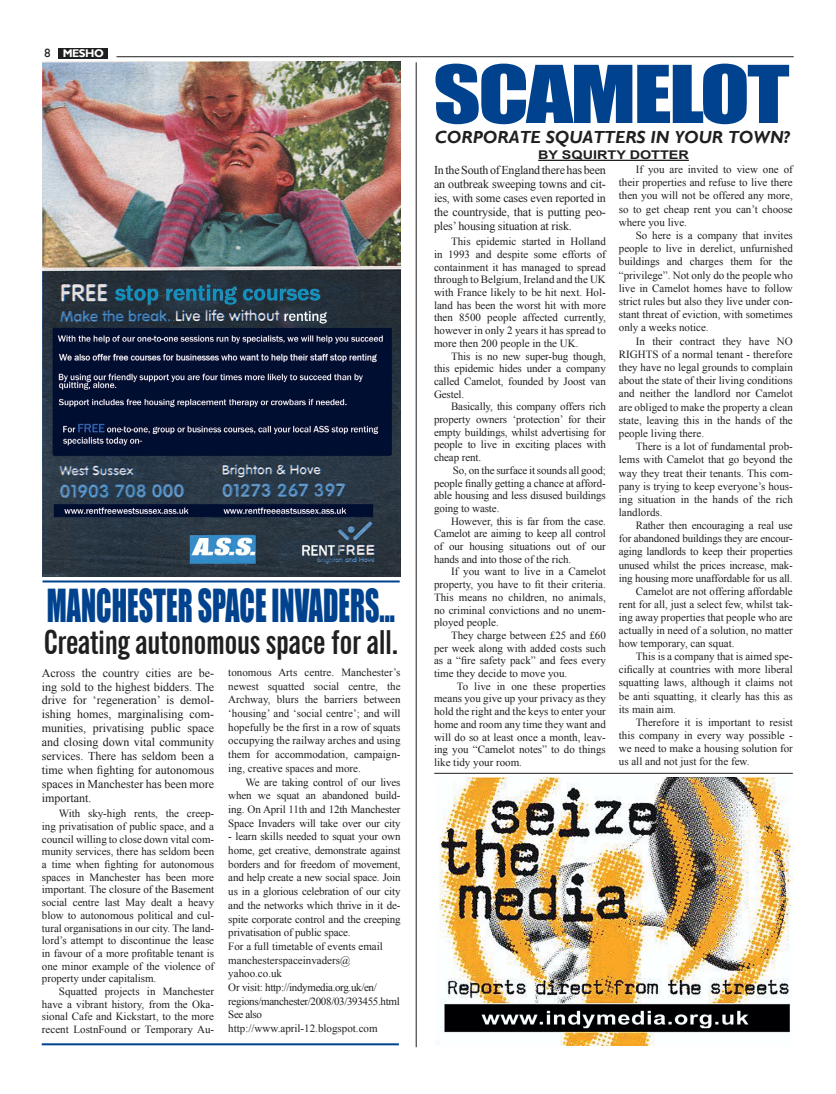
<style>
.page{position:relative;width:836px;height:1094px;background:#fff}
.page>*{position:absolute;margin:0;border:0;box-sizing:border-box;transform-origin:0 0}
.t1{font:73.6px "Impact";letter-spacing:-.03em;color:#00428e;scale:1.25 1}
.t2{font:41.8px "Impact";color:#00428e;scale:.67 1}
.t3{font:700 extra-condensed 33.2px "News Gothic BT";letter-spacing:-.015em;color:#201f20}
.t4{font:italic 700 17.5px "Gill Sans";color:#201f20}
.t5{font:12px/13.9px "Times New Roman";letter-spacing:-.005em;color:#201f20;text-align:justify}
.t6{font:700 12px "Arial";color:#201f20;scale:1.2 1}
.t7{font:700 11.2px "Gill Sans";letter-spacing:-.04em;color:#fff}
.t8{font:11px/12.7px "Times New Roman";color:#201f20;text-align:justify}
.s1{font-weight:400;font-size:12px;color:#201f20}
.s2{font-style:inherit}
</style>
<div class="page">
<div style="left:59px;top:48px;width:49px;height:10px;background:#201f20"></div>
<hr style="left:416px;top:62px;width:1px;height:985px;background:#201f20">
<hr style="left:538px;top:160px;width:151px;height:1px;background:#201f20">
<img style="left:42px;top:62px;width:359px;height:514px">
<hr style="left:434px;top:773px;width:359px;height:1px;background:#201f20">
<hr style="left:117px;top:56px;width:677px;height:1px;background:#201f20">
<hr style="left:43px;top:580px;width:357px;height:2px;background:#00428e">
<hr style="left:42px;top:1043px;width:357px;height:2px;background:#00428e">
<img style="left:435px;top:777px;width:358px;height:269px">
<p class="t7" style="left:45px;top:46px;width:61px"><span class="s1">8</span> MESHO</p>
<h2 class="t2" style="left:47px;top:580px;width:521px">MANCHESTER SPACE INVADERS...</h2>
<h3 class="t3" style="left:44px;top:622px;width:356px">Creating autonomous space for all.</h3>
<p class="t5" style="left:42px;top:666px;width:174px">Across the country cities are be&shy;ing sold to the highest bidders. The drive for ëregenerationí is demol&shy;ishing homes, marginalising com&shy;munities, privatising public space and closing down vital community services. There has seldom been a time when <span class="s2">fi</span>ghting for autonomous spaces in Manchester has been more important.</p>
<p class="t8" style="left:42px;top:807px;width:174px;text-indent:17px">With sky-high rents, the creep&shy;ing privatisation of public space, and a council willing to close down vital com&shy;munity services, there has seldom been a time when <span class="s2">fi</span>ghting for autonomous spaces in Manchester has been more important. The closure of the Basement social centre last May dealt a heavy blow to autonomous political and cul&shy;tural organisations in our city. The land&shy;lordís attempt to discontinue the lease in favour of a more pro<span class="s2">fi</span>table tenant is one minor example of the violence of property under capitalism.</p>
<p class="t8" style="left:42px;top:985px;width:174px;text-indent:17px">Squatted projects in Manchester have a vibrant history, from the Oka&shy;sional Cafe and Kickstart, to the more recent LostnFound or Temporary Au-</p>
<p class="t8" style="left:228px;top:665px;width:174px;line-height:13.7px">tonomous Arts centre. Manchesterís newest squatted social centre, the Archway, blurs the barriers between ëhousingí and ësocial centreí; and will hopefully be the <span class="s2">fi</span>rst in a row of squats occupying the railway arches and using them for accommodation, campaign&shy;ing, creative spaces and more.</p>
<p class="t8" style="left:228px;top:775px;width:174px;line-height:13.7px;text-indent:17px">We are taking control of our lives when we squat an abandoned build&shy;ing. On April 11th and 12th Manchester Space Invaders will take over our city</p>
<p class="t8" style="left:228px;top:830px;width:174px;line-height:13.7px;text-align:left">- learn skills needed to squat your own home, get creative, demonstrate against borders and for freedom of movement, and help create a new social space. Join us in a glorious celebration of our city and the networks which thrive in it de&shy;spite corporate control and the creeping privatisation of public space.<br>For a full timetable of events email manchesterspaceinvaders@ yahoo.co.uk<br>Or visit: http://indymedia.org.uk/en/ regions/manchester/2008/03/393455.html See also http://www.april-12.blogspot.com</p>
<h1 class="t1" style="left:433px;top:49px;width:287px">SCAMELOT</h1>
<h3 class="t4" style="left:435px;top:126px;width:356px">CORPORATE SQUATTERS IN YOUR TOWN?</h3>
<p class="t6" style="left:538px;top:148px;width:127px">BY SQUIRTY DOTTER</p>
<p class="t8" style="left:619px;top:163px;width:176px;line-height:13.2px;text-indent:17px">If you are invited to view one of their properties and refuse to live there then you will not be offered any more, so to get cheap rent you canít choose where you live.</p>
<p class="t8" style="left:619px;top:229px;width:176px;line-height:13.2px;text-indent:17px">So here is a company that invites people to live in derelict, unfurnished buildings and charges them for the ìprivilegeî. Not only do the people who live in Camelot homes have to follow strict rules but also they live under con&shy;stant threat of eviction, with sometimes only a weeks notice.</p>
<p class="t8" style="left:619px;top:334px;width:176px;line-height:13.2px;text-indent:17px">In their contract they have NO RIGHTS of a normal tenant - therefore they have no legal grounds to complain about the state of their living conditions and neither the landlord nor Camelot are obliged to make the property a clean state, leaving this in the hands of the people living there.</p>
<p class="t8" style="left:619px;top:440px;width:176px;line-height:13.2px;text-indent:17px">There is a lot of fundamental prob&shy;lems with Camelot that go beyond the way they treat their tenants. This com&shy;pany is trying to keep everyoneís hous&shy;ing situation in the hands of the rich landlords.</p>
<p class="t8" style="left:636px;top:519px;width:158px">Rather then encouraging a real use</p>
<p class="t8" style="left:619px;top:532px;width:175px">for abandoned buildings they are encour-</p>
<p class="t8" style="left:619px;top:545px;width:175px">aging landlords to keep their properties</p>
<p class="t8" style="left:619px;top:559px;width:175px">unused whilst the prices increase, mak-</p>
<p class="t8" style="left:619px;top:572px;width:175px">ing housing more unaffordable for us all.</p>
<p class="t8" style="left:636px;top:585px;width:158px">Camelot are not offering affordable</p>
<p class="t8" style="left:619px;top:598px;width:176px">rent for all, just a select few, whilst tak-</p>
<p class="t8" style="left:619px;top:611px;width:175px">ing away properties that people who are</p>
<p class="t8" style="left:619px;top:624px;width:176px">actually in need of a solution, no matter</p>
<p class="t8" style="left:619px;top:637px;width:117px">how temporary, can squat.</p>
<p class="t8" style="left:636px;top:650px;width:158px">This is a company that is aimed spe-</p>
<p class="t8" style="left:619px;top:663px;width:176px">ci<span class="s2">fi</span>cally at countries with more liberal</p>
<p class="t8" style="left:619px;top:676px;width:175px">squatting laws, although it claims not</p>
<p class="t8" style="left:619px;top:690px;width:176px">be anti squatting, it clearly has this as</p>
<p class="t8" style="left:619px;top:703px;width:59px">its main aim.</p>
<p class="t8" style="left:636px;top:716px;width:158px">Therefore it is important to resist</p>
<p class="t8" style="left:619px;top:729px;width:175px">this company in every way possible -</p>
<p class="t8" style="left:619px;top:742px;width:175px">we need to make a housing solution for</p>
<p class="t8" style="left:619px;top:755px;width:132px">us all and not just for the few.</p>
<p class="t5" style="left:434px;top:163px;width:173px">In the South of England there has been an outbreak sweeping towns and cit&shy;ies, with some cases even reported in the countryside, that is putting peo&shy;plesí housing situation at risk.</p>
<p class="t8" style="left:434px;top:235px;width:173px;text-indent:17px">This epidemic started in Holland in 1993 and despite some efforts of containment it has managed to spread through to Belgium, Ireland and the UK with France likely to be hit next. Hol&shy;land has been the worst hit with more then 8500 people affected currently, however in only 2 years it has spread to more then 200 people in the UK.</p>
<p class="t8" style="left:434px;top:349px;width:173px;text-indent:17px">This is no new super-bug though, this epidemic hides under a company called Camelot, founded by Joost van Gestel.</p>
<p class="t8" style="left:434px;top:400px;width:173px;text-indent:17px">Basically, this company offers rich property owners ëprotectioní for their empty buildings, whilst advertising for people to live in exciting places with cheap rent.</p>
<p class="t8" style="left:434px;top:464px;width:173px;text-indent:19px">So, on the surface it sounds all good; people <span class="s2">fi</span>nally getting a chance at afford&shy;able housing and less disused buildings going to waste.</p>
<p class="t8" style="left:434px;top:515px;width:173px;text-indent:17px">However, this is far from the case.<br>Camelot are aiming to keep all control of our housing situations out of our hands and into those of the rich.</p>
<p class="t8" style="left:434px;top:565px;width:173px;text-indent:17px">If you want to live in a Camelot property, you have to <span class="s2">fi</span>t their criteria.<br>This means no children, no animals, no criminal convictions and no unem&shy;ployed people.</p>
<p class="t8" style="left:434px;top:629px;width:173px;text-indent:17px">They charge between £25 and £60 per week along with added costs such as a ì<span class="s2">fi</span>re safety packî and fees every time they decide to move you.</p>
<p class="t8" style="left:434px;top:680px;width:173px;text-indent:23px">To live in one these properties means you give up your privacy as they hold the right and the keys to enter your home and room any time they want and will do so at least once a month, leav&shy;ing you ìCamelot notesî to do things like tidy your room.</p>
</div>
